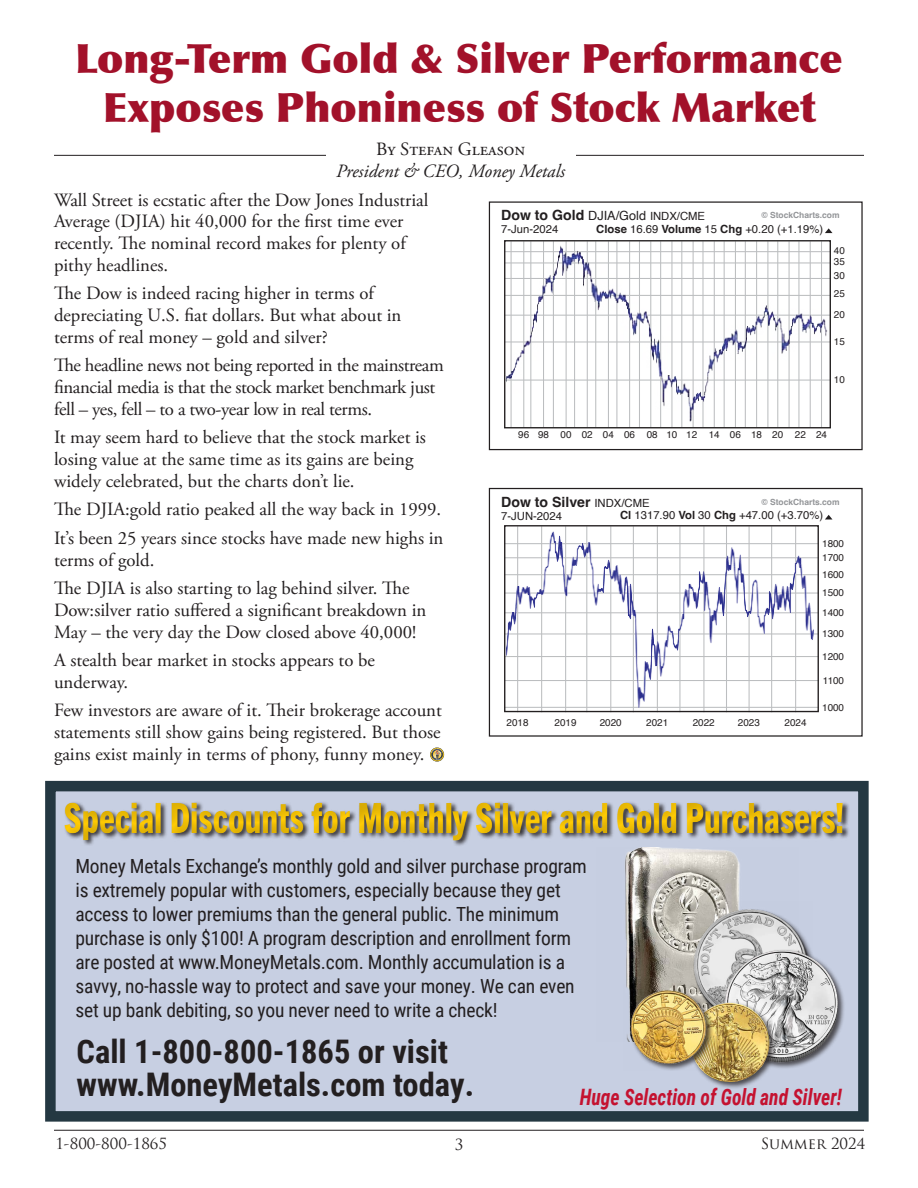
<style>
.page{position:relative;width:918px;height:1188px;background:#fff}
.page>*{position:absolute;margin:0;border:0;box-sizing:border-box;transform-origin:0 0}
.t1{font:800 condensed 41.7px "Trade Gothic Next LT Pro";color:#ffcb05;scale:.86 1}
.t2{font:900 40.5px/48.6px "Optima";color:#a2112a;text-align:center}
.t3{font:700 32.55px/32.5px "Roboto Condensed";color:#231f20}
.t4{font:italic 700 22.65px "Roboto Condensed";color:#c41230;scale:.86 1}
.t5{font:19.5px/24px "Roboto Condensed";letter-spacing:-.01em;color:#231f20}
.t6{font:18.75px/21.8px "Adobe Garamond Pro";color:#231f20}
.t7{font:18.75px/21.8px "Adobe Garamond Pro";letter-spacing:-.02em;color:#231f20}
.t8{font:italic 18.75px "Adobe Garamond Pro";color:#231f20}
.t9{font:15px "Trajan Pro";color:#231f20}
.t10{font:700 14.1px "Helvetica";color:#231f20}
.t11{font:11.25px "Helvetica";color:#231f20}
.t12{font:9.9px "Helvetica";color:#231f20}
.t13{font:700 8.4px "Helvetica";color:#939598}
.s1{font-weight:400;font-size:12.75px}
.s2{font-weight:400;font-size:11.25px}
.s3{font-weight:700}
</style>
<div class="page">
<hr style="left:54px;top:1130px;width:810px;height:1px;background:#231f20">
<div style="left:431px;top:748px;width:13px;height:13px;border:1px solid #183058;border-radius:50%"></div>
<hr style="left:54px;top:155px;width:810px;height:1px;background:#231f20">
<div style="left:326px;top:140px;width:250px;height:40px;background:#fff"></div>
<div style="left:45px;top:781px;width:824px;height:341px;background:#c7cfe2;border:10px solid #243842"></div>
<img style="left:625px;top:851px;width:115px;height:133px">
<img style="left:668px;top:901px;width:142px;height:100px">
<div style="left:724px;top:949px;width:122px;height:121px;background:#231f20;opacity:.75"></div>
<img style="left:749px;top:950px;width:34px;height:10px">
<div style="left:690px;top:1001px;width:87px;height:88px;background:#231f20;opacity:.75"></div>
<img style="left:692px;top:1003px;width:77px;height:79px">
<div style="left:629px;top:989px;width:85px;height:83px;background:#231f20;opacity:.75"></div>
<img style="left:626px;top:984px;width:83px;height:87px">
<div style="left:50px;top:788px;width:808px;height:63px;background:#231f20;opacity:.25"></div>
<img style="left:504px;top:515px;width:329px;height:198px">
<div style="left:489px;top:488px;width:374px;height:249px;border:1px solid #231f20"></div>
<img style="left:504px;top:228px;width:329px;height:201px">
<div style="left:489px;top:201px;width:374px;height:249px;border:1px solid #231f20"></div>
<svg style="left:431px;top:748px;width:12px;height:13px"></svg>
<h2 class="t2" style="left:75px;top:35px;width:769px">Long-Term Gold &amp; Silver Performance<br>Exposes Phoniness of Stock Market<br>Gains</h2>
<p class="t6" style="left:376px;top:139px;width:151px">By Stefan Gleason</p>
<p class="t8" style="left:336px;top:160px;width:231px">President &amp; CEO, Money Metals</p>
<p class="t6" style="left:54px;top:189px;width:376px">Wall Street is ecstatic after the Dow Jones Industrial Average (DJIA) hit 40,000 for the first time ever recently. The nominal record makes for plenty of pithy headlines.</p>
<p class="t6" style="left:54px;top:283px;width:349px">The Dow is indeed racing higher in terms of depreciating U.S. fiat dollars. But what about in terms of real money – gold and silver?</p>
<p class="t7" style="left:54px;top:355px;width:391px">The headline news not being reported in the mainstream financial media is that the stock market benchmark just fell – yes, fell – to a two-year low in real terms.</p>
<p class="t6" style="left:54px;top:427px;width:374px">It may seem hard to believe that the stock market is losing value at the same time as its gains are being widely celebrated, but the charts don’t lie.</p>
<p class="t6" style="left:54px;top:496px;width:391px;line-height:28.5px">The DJIA:gold ratio peaked all the way back in 1999.<br>It’s been 25 years since stocks have made new highs in</p>
<p class="t6" style="left:54px;top:546px;width:357px;line-height:28.5px">terms of gold.<br>The DJIA is also starting to lag behind silver. The</p>
<p class="t6" style="left:54px;top:600px;width:374px">Dow:silver ratio suffered a significant breakdown in<br>May – the very day the Dow closed above 40,000!</p>
<p class="t6" style="left:54px;top:650px;width:323px">A stealth bear market in stocks appears to be underway.</p>
<p class="t6" style="left:54px;top:700px;width:389px;text-align:justify">Few investors are aware of it. Their brokerage account statements still show gains being registered. But those gains exist mainly in terms of phony, funny money.</p>
<p class="t10" style="left:501px;top:207px;width:205px">Dow to Gold <span class="s1">DJIA/Gold</span> <span class="s2">INDX/CME</span></p>
<p class="t11" style="left:596px;top:220px;width:228px"><span class="s3">Close</span> 16.69 <span class="s3">Volume</span> 15 <span class="s3">Chg</span> +0.20 (+1.19%)</p>
<p class="t13" style="left:761px;top:210px;width:80px">© StockCharts.com</p>
<p class="t11" style="left:501px;top:221px;width:59px">7-Jun-2024</p>
<p class="t12" style="left:834px;top:242px;width:12px">40</p>
<p class="t12" style="left:834px;top:254px;width:12px">35</p>
<p class="t12" style="left:834px;top:268px;width:12px">30</p>
<p class="t12" style="left:834px;top:286px;width:12px">25</p>
<p class="t12" style="left:834px;top:307px;width:12px">20</p>
<p class="t12" style="left:834px;top:334px;width:12px">15</p>
<p class="t12" style="left:834px;top:372px;width:12px">10</p>
<p class="t12" style="left:518px;top:427px;width:310px">96 98 00 02 04 06 08 10 12 14 06 18 20 22 24</p>
<p class="t10" style="left:501px;top:493px;width:150px">Dow to Silver <span class="s2">INDX/CME</span></p>
<p class="t11" style="left:620px;top:507px;width:205px"><span class="s3">Cl</span> 1317.90 <span class="s3">Vol</span> 30 <span class="s3">Chg</span> +47.00 (+3.70%)</p>
<p class="t13" style="left:761px;top:496px;width:80px">© StockCharts.com</p>
<p class="t11" style="left:501px;top:507px;width:62px">7-JUN-2024</p>
<p class="t12" style="left:822px;top:536px;width:23px">1800</p>
<p class="t12" style="left:822px;top:550px;width:23px">1700</p>
<p class="t12" style="left:822px;top:567px;width:23px">1600</p>
<p class="t12" style="left:822px;top:585px;width:23px">1500</p>
<p class="t12" style="left:822px;top:605px;width:23px">1400</p>
<p class="t12" style="left:822px;top:626px;width:23px">1300</p>
<p class="t12" style="left:822px;top:649px;width:23px">1200</p>
<p class="t12" style="left:823px;top:673px;width:23px">1100</p>
<p class="t12" style="left:507px;top:715px;width:23px">2018</p>
<p class="t12" style="left:555px;top:715px;width:23px">2019</p>
<p class="t12" style="left:600px;top:715px;width:23px">2020</p>
<p class="t12" style="left:646px;top:715px;width:23px">2021</p>
<p class="t12" style="left:693px;top:715px;width:23px">2022</p>
<p class="t12" style="left:738px;top:715px;width:23px">2023</p>
<p class="t12" style="left:785px;top:715px;width:23px">2024</p>
<p class="t12" style="left:822px;top:699px;width:23px">1000</p>
<h1 class="t1" style="left:64px;top:789px;width:909px">Special Discounts for Monthly Silver and Gold Purchasers!</h1>
<p class="t5" style="left:75px;top:853px;width:513px">Money Metals Exchange’s monthly gold and silver purchase program is extremely popular with customers, especially because they get access to lower premiums than the general public. The minimum purchase is only $100! A program description and enrollment form are posted at www.MoneyMetals.com. Monthly accumulation is a savvy, no-hassle way to protect and save your money. We can even set up bank debiting, so you never need to write a check!</p>
<h3 class="t3" style="left:77px;top:1034px;width:395px">Call 1-800-800-1865 or visit www.MoneyMetals.com today.</h3>
<p class="t4" style="left:580px;top:1081px;width:306px">Huge Selection of Gold and Silver!</p>
<p class="t9" style="left:55px;top:1134px;width:113px">1-800-800-1865</p>
<p class="t9" style="left:455px;top:1135px;width:10px">3</p>
<p class="t9" style="left:761px;top:1134px;width:106px">SUMMER 2024</p>
</div>
